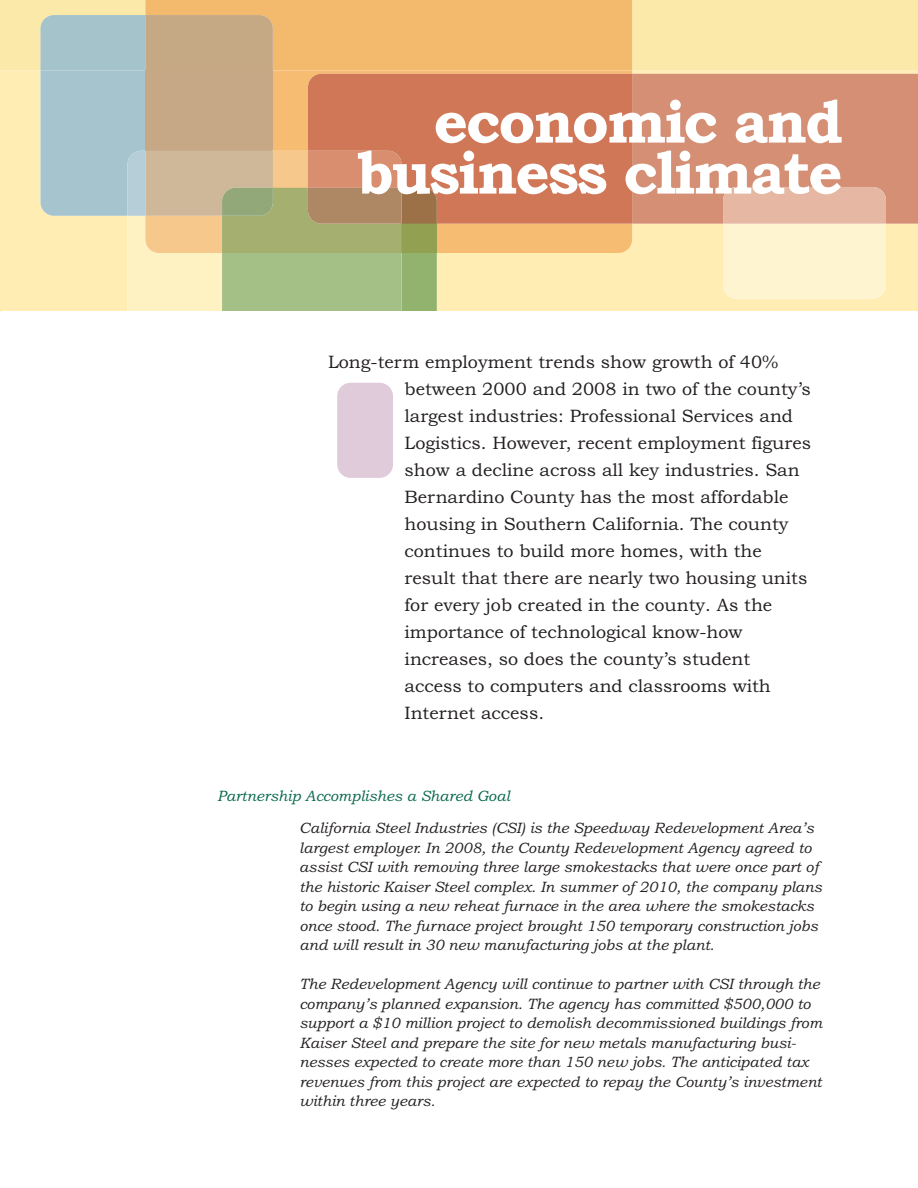
<style>
.page{position:relative;width:918px;height:1188px;background:#fff}
.page>*{position:absolute;margin:0;border:0;box-sizing:border-box;transform-origin:0 0}
.t1{font:700 60px/51px "Bookman Old Style";letter-spacing:-.04em;color:#fff;text-align:right}
.t2{font:18px/27px "Bookman Old Style";color:#231f20}
.t3{font:italic 15px/19.5px "Bookman Old Style";color:#231f20}
.t4{font:italic 15px "Bookman Old Style";color:#08674f}
</style>
<div class="page">
<svg style="left:0;top:0;width:918px;height:312px;background:#dcb88d"></svg>
<div style="left:337px;top:383px;width:56px;height:95px;background:#dfcbd9;border-radius:14px"></div>
<p class="t1" style="left:358px;top:96px;width:487px">economic and business climate</p>
<p class="t2" style="left:405px;top:348px;width:408px;text-indent:-77px">Long-term employment trends show growth of 40% between 2000 and 2008 in two of the county’s largest industries: Professional Services and Logistics. However, recent employment figures show a decline across all key industries. San</p>
<h4 class="t2" style="left:405px;top:483px;width:404px">Bernardino County has the most affordable housing in Southern California. The county continues to build more homes, with the result that there are nearly two housing units for every job created in the county. As the importance of technological know-how increases, so does the county’s student access to computers and classrooms with Internet access.</h4>
<p class="t4" style="left:217px;top:787px;width:294px">Partnership Accomplishes a Shared Goal</p>
<p class="t3" style="left:299px;top:818px;width:524px">California Steel Industries (CSI) is the Speedway Redevelopment Area’s largest employer. In 2008, the County Redevelopment Agency agreed to assist CSI with removing three large smokestacks that were once part of the historic Kaiser Steel complex. In summer of 2010, the company plans to begin using a new reheat furnace in the area where the smokestacks once stood. The furnace project brought 150 temporary construction jobs and will result in 30 new manufacturing jobs at the plant.</p>
<p class="t3" style="left:299px;top:974px;width:524px">The Redevelopment Agency will continue to partner with CSI through the company’s planned expansion. The agency has committed $500,000 to support a $10 million project to demolish decommissioned buildings from Kaiser Steel and prepare the site for new metals manufacturing busi&shy;nesses expected to create more than 150 new jobs. The anticipated tax revenues from this project are expected to repay the County’s investment within three years.</p>
</div>
